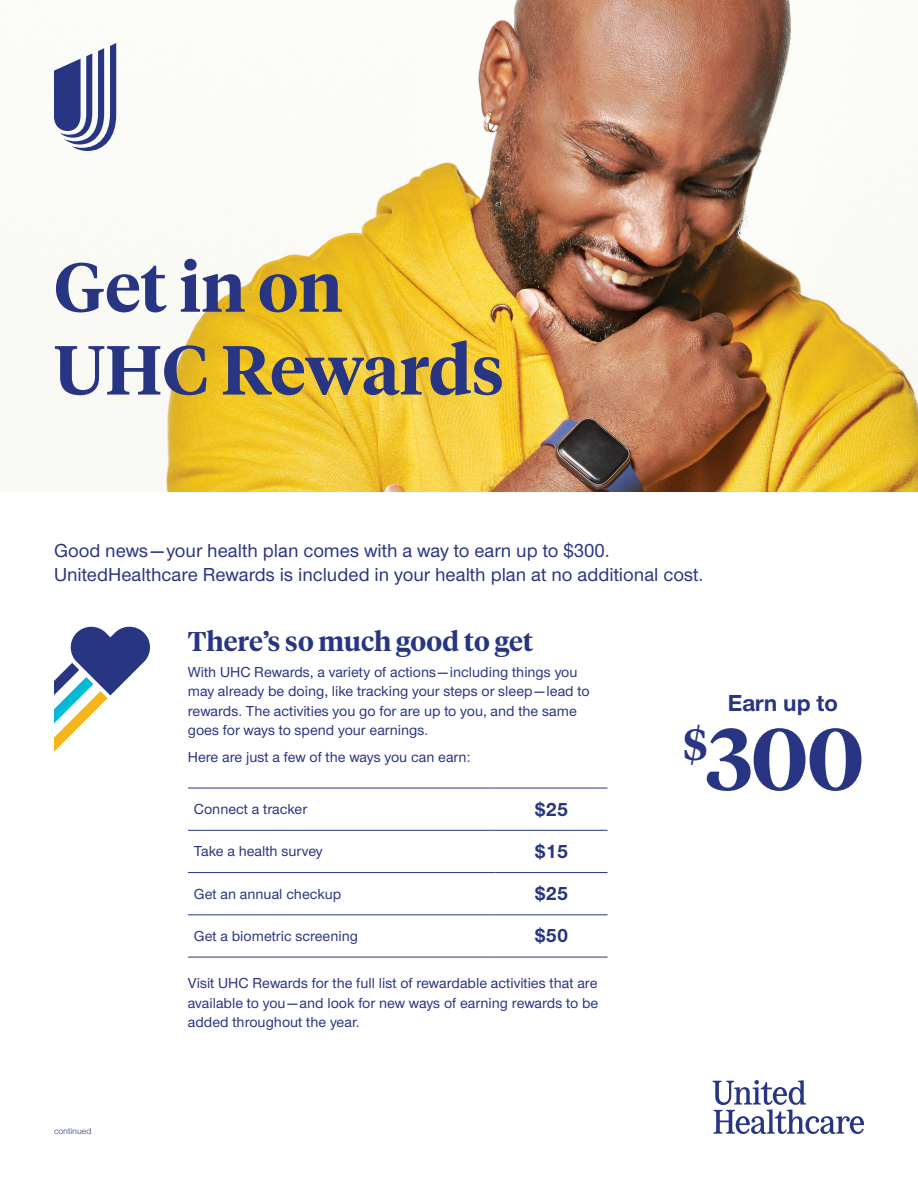
<style>
.page{position:relative;width:918px;height:1188px;background:#fff}
.page>*{position:absolute;margin:0;border:0;box-sizing:border-box;transform-origin:0 0}
.t1{font:600 87px "UHC Serif Headline";color:#283582}
.t2{font:600 69px/82.8px "UHC Serif Headline";color:#283582}
.t3{font:600 27px "UHC Serif Headline";color:#283582}
.t4{font:700 24px "UHC Sans";color:#283582}
.t5{font:500 19.5px/24px "UHC Sans";color:#283582}
.t6{font:700 19.5px "UHC Sans";color:#283582}
.t7{font:500 15px/19.5px "UHC Sans";color:#283582}
.t8{font:9px "UHC Sans";color:#283582}
</style>
<div class="page">
<img style="left:0;top:0;width:918px;height:491px">
<svg style="left:54px;top:43px;width:62px;height:108px"></svg>
<hr style="left:188px;top:788px;width:308px;height:1px;background:#283582">
<hr style="left:496px;top:788px;width:112px;height:1px;background:#283582">
<hr style="left:188px;top:830px;width:308px;height:1px;background:#283582">
<hr style="left:496px;top:830px;width:112px;height:1px;background:#283582">
<hr style="left:188px;top:872px;width:308px;height:1px;background:#283582">
<hr style="left:496px;top:872px;width:112px;height:1px;background:#283582">
<hr style="left:188px;top:915px;width:308px;height:1px;background:#283582">
<hr style="left:496px;top:915px;width:112px;height:1px;background:#283582">
<hr style="left:188px;top:957px;width:308px;height:1px;background:#283582">
<hr style="left:496px;top:957px;width:112px;height:1px;background:#283582">
<svg style="left:54px;top:626px;width:96px;height:126px"></svg>
<svg style="left:713px;top:1080px;width:151px;height:54px"></svg>
<h2 class="t2" style="left:54px;top:243px;width:451px">Get in on<br>UHC Rewards</h2>
<h3 class="t5" style="left:54px;top:538px;width:651px">Good news—your health plan comes with a way to earn up to $300.<br>UnitedHealthcare Rewards is included in your health plan at no additional cost.</h3>
<p class="t8" style="left:54px;top:1126px;width:39px">continued</p>
<h3 class="t3" style="left:188px;top:622px;width:347px">There’s so much good to get</h3>
<p class="t7" style="left:188px;top:661px;width:403px">With UHC Rewards, a variety of actions—including things you may already be doing, like tracking your steps or sleep—lead to rewards. The activities you go for are up to you, and the same goes for ways to spend your earnings.</p>
<p class="t7" style="left:188px;top:746px;width:284px">Here are just a few of the ways you can earn:</p>
<p class="t7" style="left:194px;top:799px;width:115px">Connect a tracker</p>
<h3 class="t6" style="left:535px;top:796px;width:35px">$25</h3>
<p class="t7" style="left:194px;top:841px;width:130px">Take a health survey</p>
<h3 class="t6" style="left:535px;top:838px;width:35px">$15</h3>
<p class="t7" style="left:194px;top:883px;width:149px">Get an annual checkup</p>
<h3 class="t6" style="left:535px;top:881px;width:35px">$25</h3>
<p class="t7" style="left:194px;top:926px;width:166px">Get a biometric screening</p>
<h3 class="t6" style="left:535px;top:923px;width:35px">$50</h3>
<p class="t7" style="left:188px;top:973px;width:412px;text-align:justify">Visit UHC Rewards for the full list of rewardable activities that are available to you—and look for new ways of earning rewards to be added throughout the year.</p>
<h3 class="t4" style="left:728px;top:686px;width:112px">Earn up to</h3>
<h1 class="t1" style="left:684px;top:699px;width:182px"><sup>$</sup>300</h1>
</div>
